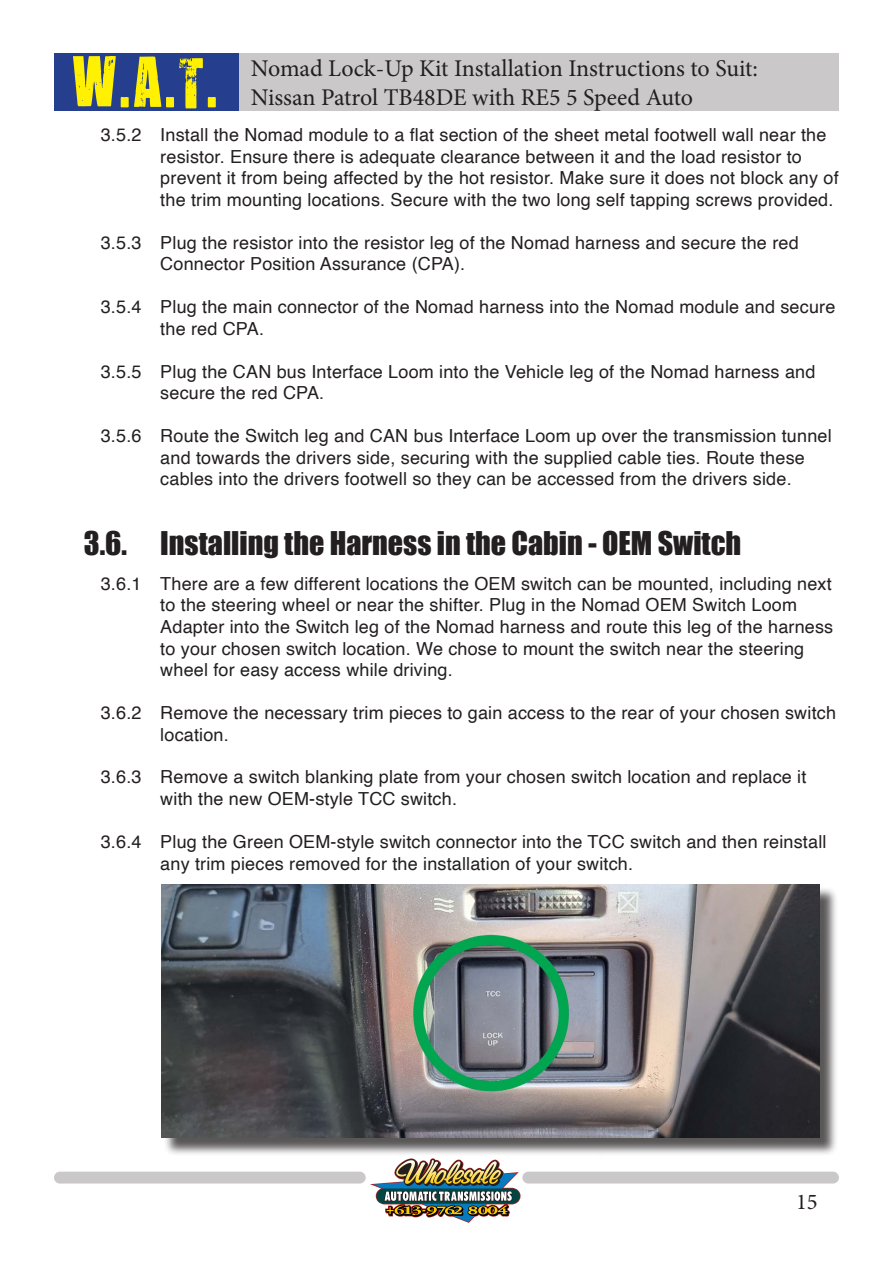
<style>
.page{position:relative;width:893px;height:1263px;background:#fff}
.page>*{position:absolute;margin:0;border:0;box-sizing:border-box;transform-origin:0 0}
.t1{font:58.5px "You Are Loved";color:#fff101}
.t2{font:30px "Impact";color:#231f20}
.t3{font:24px "Minion Pro";letter-spacing:-.005em;color:#231f20}
.t4{font:22.5px "Minion Pro";color:#231f20}
.t5{font:18px/21.6px "Helvetica";letter-spacing:.01em;color:#231f20}
</style>
<div class="page">
<div style="left:238px;top:53px;width:601px;height:58px;background:#cbc8c9"></div>
<div style="left:54px;top:53px;width:184px;height:58px;background:#253f8e"></div>
<img style="left:370px;top:1158px;width:151px;height:65px">
<div style="left:54px;top:1172px;width:312px;height:11px;background:#cbc8c9;border-radius:6px"></div>
<div style="left:522px;top:1172px;width:317px;height:11px;background:#cbc8c9;border-radius:6px"></div>
<div style="left:164px;top:886px;width:674px;height:270px;background:#231f20;opacity:.75"></div>
<img style="left:162px;top:884px;width:657px;height:253px">
<h1 class="t1" style="left:72px;top:44px;width:149px">W.A.T.</h1>
<h3 class="t3" style="left:251px;top:53px;width:509px">Nomad Lock-Up Kit Installation Instructions to Suit:</h3>
<h3 class="t3" style="left:251px;top:82px;width:444px">Nissan Patrol TB48DE with RE5 5 Speed Auto</h3>
<p class="t5" style="left:160px;top:124px;width:680px;text-indent:-60px">3.5.2 Install the Nomad module to a flat section of the sheet metal footwell wall near the resistor. Ensure there is adequate clearance between it and the load resistor to prevent it from being affected by the hot resistor. Make sure it does not block any of the trim mounting locations. Secure with the two long self tapping screws provided.</p>
<p class="t5" style="left:160px;top:232px;width:640px;text-indent:-60px">3.5.3 Plug the resistor into the resistor leg of the Nomad harness and secure the red<br>Connector Position Assurance (CPA).</p>
<p class="t5" style="left:160px;top:297px;width:676px;text-indent:-60px">3.5.4 Plug the main connector of the Nomad harness into the Nomad module and secure the red CPA.</p>
<p class="t5" style="left:160px;top:361px;width:657px;text-indent:-60px">3.5.5 Plug the CAN bus Interface Loom into the Vehicle leg of the Nomad harness and secure the red CPA.</p>
<p class="t5" style="left:160px;top:426px;width:673px;text-indent:-60px">3.5.6 Route the Switch leg and CAN bus Interface Loom up over the transmission tunnel and towards the drivers side, securing with the supplied cable ties. Route these cables into the drivers footwell so they can be accessed from the drivers side.</p>
<p class="t2" style="left:84px;top:520px;width:659px">3.6. Installing the Harness in the Cabin - OEM Switch</p>
<p class="t5" style="left:160px;top:573px;width:674px;text-indent:-60px">3.6.1 There are a few different locations the OEM switch can be mounted, including next to the steering wheel or near the shifter. Plug in the Nomad OEM Switch Loom Adapter into the Switch leg of the Nomad harness and route this leg of the harness to your chosen switch location. We chose to mount the switch near the steering wheel for easy access while driving.</p>
<p class="t5" style="left:160px;top:702px;width:677px;text-indent:-60px">3.6.2 Remove the necessary trim pieces to gain access to the rear of your chosen switch location.</p>
<p class="t5" style="left:160px;top:767px;width:648px;text-indent:-60px">3.6.3 Remove a switch blanking plate from your chosen switch location and replace it with the new OEM-style TCC switch.</p>
<p class="t5" style="left:160px;top:831px;width:668px;text-indent:-60px">3.6.4 Plug the Green OEM-style switch connector into the TCC switch and then reinstall any trim pieces removed for the installation of your switch.</p>
<p class="t4" style="left:796px;top:1187px;width:23px">15</p>
</div>
